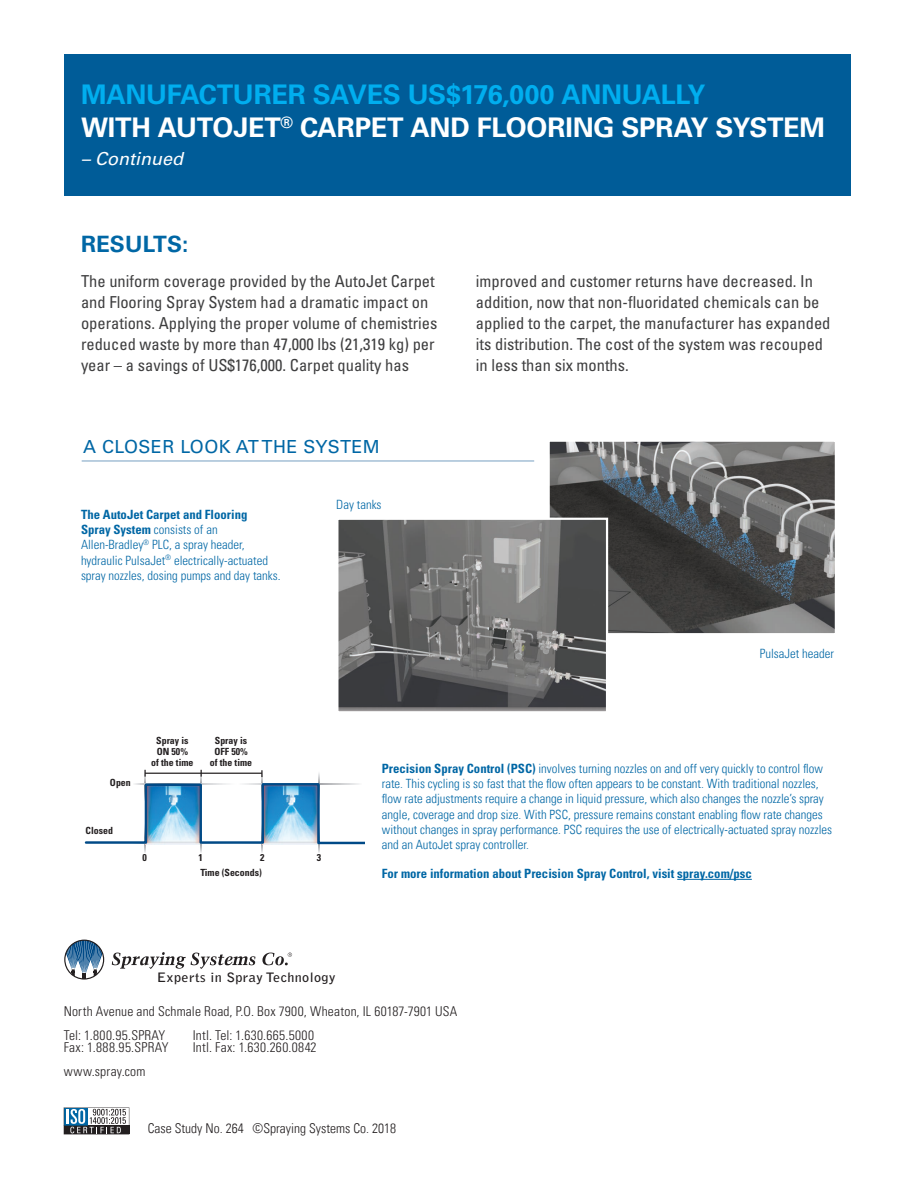
<style>
.page{position:relative;width:918px;height:1188px;background:#fff}
.page>*{position:absolute;margin:0;border:0;box-sizing:border-box;transform-origin:0 0}
.headline{font:700 27px/33px "Univers LT Std";letter-spacing:-.01em;color:#fff}
.Paragraph_title{font:700 22.5px "Univers LT Std";letter-spacing:.005em;color:#0067a5}
.Paragraph_title-2{font:18px "Univers LT Std";letter-spacing:.025em;color:#0067a5}
.headline-2{font:italic 18px "Univers LT Std";color:#fff}
.body{font:condensed 16.5px/21px "Univers LT Std";color:#3e3e3f}
.t1{font:300 condensed 13.5px "Univers";letter-spacing:.02em;color:#231f20}
.t2{font:300 condensed 13.5px "Univers LT";color:#231f20}
.t3{font:700 12.9px "Bell Gothic";letter-spacing:.025em;color:#231f20;scale:1.1 1}
.t4{font:300 condensed 12.75px/15.3px "Univers LT";color:#0067a5}
.t5{font:300 condensed 12.75px/15.3px "Univers LT Std";color:#0067a5}
.t6{font:700 condensed 12.75px "Univers LT Std";color:#0067a5}
.t7{font:700 condensed 9.9px/10.6px "Univers LT Std";color:#231f20;text-align:center}
.s1{color:#00aeef}
.s2{font-weight:700}
.s3{font-family:"Univers LT Std";font-weight:700}
</style>
<div class="page">
<svg style="left:64px;top:940px;width:40px;height:40px"></svg>
<svg style="left:112px;top:952px;width:143px;height:17px"></svg>
<svg style="left:262px;top:953px;width:30px;height:12px"></svg>
<svg style="left:64px;top:1107px;width:65px;height:27px"></svg>
<div style="left:64px;top:54px;width:786px;height:141px;background:#005c98"></div>
<hr style="left:82px;top:461px;width:452px;height:1px;background:#769fc2">
<svg style="left:84px;top:770px;width:281px;height:75px"></svg>
<hr style="left:677px;top:879px;width:75px;height:1px;background:#0067a5">
<img style="left:551px;top:443px;width:283px;height:189px">
<div style="left:548px;top:440px;width:289px;height:195px;border:2px solid #fff"></div>
<img style="left:339px;top:521px;width:266px;height:189px">
<div style="left:336px;top:518px;width:272px;height:195px;border:2px solid #fff"></div>
<p class="headline" style="left:81px;top:78px;width:746px"><span class="s1">MANUFACTURER SAVES US$176,000 ANNUALLY<br></span>WITH AUTOJET<sup>®</sup> CARPET AND FLOORING SPRAY SYSTEM</p>
<p class="headline-2" style="left:81px;top:148px;width:104px">– Continued</p>
<p class="Paragraph_title" style="left:81px;top:231px;width:109px">RESULTS:</p>
<p class="body" style="left:81px;top:270px;width:358px">The uniform coverage provided by the AutoJet Carpet and Flooring Spray System had a dramatic impact on operations. Applying the proper volume of chemistries reduced waste by more than 47,000 lbs (21,319 kg) per year – a savings of US$176,000. Carpet quality has</p>
<p class="body" style="left:476px;top:270px;width:356px">improved and customer returns have decreased. In addition, now that non-fluoridated chemicals can be applied to the carpet, the manufacturer has expanded its distribution. The cost of the system was recouped in less than six months.</p>
<p class="Paragraph_title-2" style="left:83px;top:436px;width:298px">A CLOSER LOOK AT THE SYSTEM</p>
<p class="t5" style="left:81px;top:506px;width:201px"><span class="s2">The AutoJet Carpet and Flooring<br>Spray System</span> consists of an Allen-Bradley<sup>®</sup> PLC, a spray header, hydraulic PulsaJet<sup>®</sup> electrically-actuated spray nozzles, dosing pumps and day tanks.</p>
<p class="t5" style="left:336px;top:497px;width:47px">Day tanks</p>
<p class="t5" style="left:760px;top:646px;width:76px">PulsaJet header</p>
<p class="t7" style="left:110px;top:777px;width:22px">Open</p>
<p class="t7" style="left:151px;top:735px;width:44px">Spray is<br>ON 50%<br>of the time</p>
<p class="t7" style="left:210px;top:735px;width:44px">Spray is<br>OFF 50% of the time</p>
<p class="t7" style="left:86px;top:826px;width:29px">Closed</p>
<p class="t7" style="left:142px;top:852px;width:6px">0</p>
<p class="t7" style="left:199px;top:852px;width:6px">1</p>
<p class="t7" style="left:260px;top:852px;width:6px">2</p>
<p class="t7" style="left:317px;top:852px;width:6px">3</p>
<p class="t7" style="left:200px;top:867px;width:63px">Time (Seconds)</p>
<p class="t4" style="left:382px;top:761px;width:452px"><span class="s3">Precision Spray Control (PSC)</span> involves turning nozzles on and off very quickly to control flow rate. This cycling is so fast that the flow often appears to be constant. With traditional nozzles, flow rate adjustments require a change in liquid pressure, which also changes the nozzle’s spray angle, coverage and drop size. With PSC, pressure remains constant enabling flow rate changes without changes in spray performance. PSC requires the use of electrically-actuated spray nozzles and an AutoJet spray controller.</p>
<p class="t6" style="left:382px;top:866px;width:371px">For more information about Precision Spray Control, visit spray.com/psc</p>
<p class="t3" style="left:157px;top:969px;width:164px">Experts in Spray Technology</p>
<p class="t1" style="left:64px;top:1003px;width:395px">North Avenue and Schmale Road, P.O. Box 7900, Wheaton, IL 60187-7901 USA</p>
<p class="t1" style="left:64px;top:1027px;width:103px">Tel: 1.800.95.SPRAY</p>
<p class="t1" style="left:193px;top:1027px;width:123px">Intl. Tel: 1.630.665.5000</p>
<p class="t1" style="left:64px;top:1039px;width:106px">Fax: 1.888.95.SPRAY</p>
<p class="t1" style="left:193px;top:1039px;width:125px">Intl. Fax: 1.630.260.0842</p>
<p class="t1" style="left:64px;top:1063px;width:83px">www.spray.com</p>
<p class="t2" style="left:148px;top:1120px;width:250px">Case Study No. 264 ©Spraying Systems Co. 2018</p>
</div>
